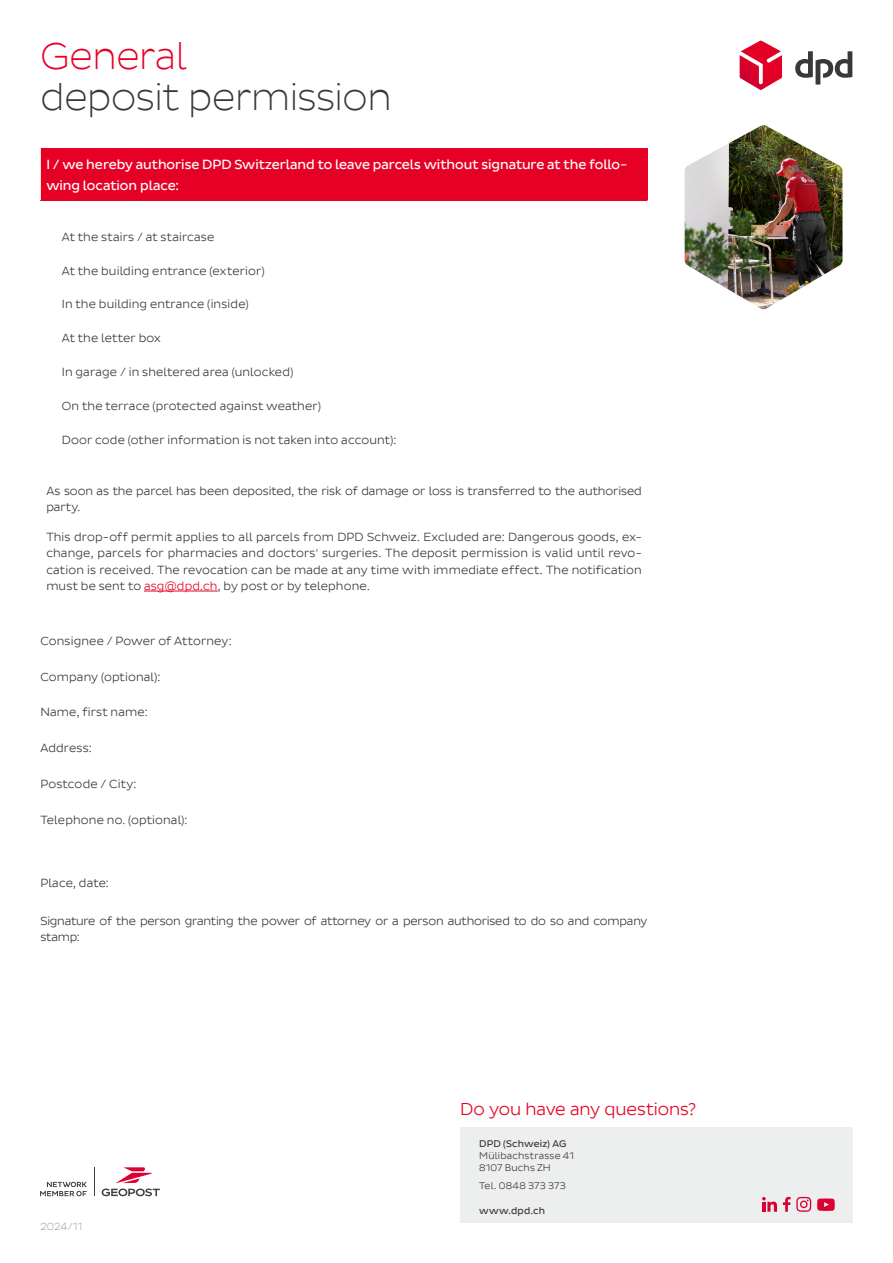
<style>
.page{position:relative;width:893px;height:1263px;background:#fff}
.page>*{position:absolute;margin:0;border:0;box-sizing:border-box;transform-origin:0 0}
.t1{font:300 38.4px "Pluto Sans DPD Extra";letter-spacing:-.01em;color:#383937}
.t2{font:300 38.4px "Pluto Sans DPD Extra";letter-spacing:-.01em;color:#e70025}
.t3{font:17.55px "Pluto Sans DPD Light";color:#e70025}
.t4{font:13.5px/21px "Pluto Sans DPD Regular";color:#fff}
.t5{font:12px/16.5px "Pluto Sans DPD Light";letter-spacing:.01em;color:#383937}
.t6{font:12px/16.5px "Pluto Sans DPD Light";letter-spacing:-.015em;color:#383937}
.t7{font:300 10.5px "Pluto Sans DPD Extra";letter-spacing:.01em;color:#8e8f8f}
.t8{font:9.9px/12.3px "Pluto Sans DPD Light";letter-spacing:.02em;color:#383937}
.t9{font:9.9px "Pluto Sans DPD Regular";letter-spacing:.02em;color:#383937}
.s1{color:#e70025}
</style>
<div class="page">
<svg style="left:102px;top:1167px;width:58px;height:29px"></svg>
<svg style="left:94px;top:1167px;width:1px;height:29px"></svg>
<svg style="left:40px;top:1182px;width:47px;height:14px"></svg>
<svg style="left:795px;top:51px;width:57px;height:34px"></svg>
<svg style="left:740px;top:41px;width:42px;height:49px"></svg>
<div style="left:460px;top:1126px;width:392px;height:96px;background:#edeeee"></div>
<svg style="left:783px;top:1197px;width:28px;height:15px"></svg>
<svg style="left:762px;top:1197px;width:15px;height:15px"></svg>
<svg style="left:817px;top:1198px;width:18px;height:13px"></svg>
<div style="left:40px;top:148px;width:608px;height:52px;background:#e70025"></div>
<hr style="left:40px;top:148px;width:1px;height:52px;background:#fff">
<hr style="left:144px;top:591px;width:74px;height:1px;background:#e70025">
<img style="left:685px;top:125px;width:157px;height:184px">
<h1 class="t2" style="left:41px;top:35px;width:147px">General</h1>
<h1 class="t1" style="left:41px;top:75px;width:353px">deposit permission</h1>
<p class="t4" style="left:46px;top:154px;width:582px">I / we hereby authorise DPD Switzerland to leave parcels without signature at the follo&shy;wing location place:</p>
<p class="t5" style="left:62px;top:228px;width:154px">At the stairs / at staircase</p>
<p class="t5" style="left:62px;top:262px;width:204px">At the building entrance (exterior)</p>
<p class="t5" style="left:62px;top:295px;width:188px">In the building entrance (inside)</p>
<p class="t5" style="left:62px;top:329px;width:101px">At the letter box</p>
<p class="t5" style="left:62px;top:363px;width:233px">In garage / in sheltered area (unlocked)</p>
<p class="t5" style="left:62px;top:397px;width:261px">On the terrace (protected against weather)</p>
<p class="t5" style="left:62px;top:431px;width:336px">Door code (other information is not taken into account):</p>
<p class="t5" style="left:46px;top:483px;width:597px">As soon as the parcel has been deposited, the risk of damage or loss is transferred to the authorised party.</p>
<p class="t5" style="left:46px;top:528px;width:597px;text-align:justify">This drop-off permit applies to all parcels from DPD Schweiz. Excluded are: Dangerous goods, ex&shy;change, parcels for pharmacies and doctors' surgeries. The deposit permission is valid until revo&shy;cation is received. The revocation can be made at any time with immediate effect. The notification must be sent to <span class="s1">asg@dpd.ch</span>, by post or by telephone.</p>
<p class="t5" style="left:40px;top:633px;width:193px">Consignee / Power of Attorney:</p>
<p class="t5" style="left:40px;top:668px;width:121px">Company (optional):</p>
<p class="t5" style="left:40px;top:704px;width:109px">Name, first name:</p>
<p class="t5" style="left:40px;top:740px;width:53px">Address:</p>
<p class="t5" style="left:40px;top:776px;width:98px">Postcode / City:</p>
<p class="t5" style="left:40px;top:811px;width:149px">Telephone no. (optional):</p>
<p class="t5" style="left:40px;top:875px;width:70px">Place, date:</p>
<p class="t6" style="left:40px;top:913px;width:609px">Signature of the person granting the power of attorney or a person authorised to do so and company stamp:</p>
<p class="t7" style="left:41px;top:1221px;width:43px">2024/11</p>
<h2 class="t3" style="left:460px;top:1099px;width:238px">Do you have any questions?</h2>
<p class="t9" style="left:479px;top:1138px;width:89px">DPD (Schweiz) AG</p>
<p class="t8" style="left:479px;top:1149px;width:96px">Mülibachstrasse 41<br>8107 Buchs ZH</p>
<p class="t8" style="left:479px;top:1180px;width:88px">Tel. 0848 373 373</p>
<p class="t9" style="left:479px;top:1205px;width:67px">www.dpd.ch</p>
</div>
